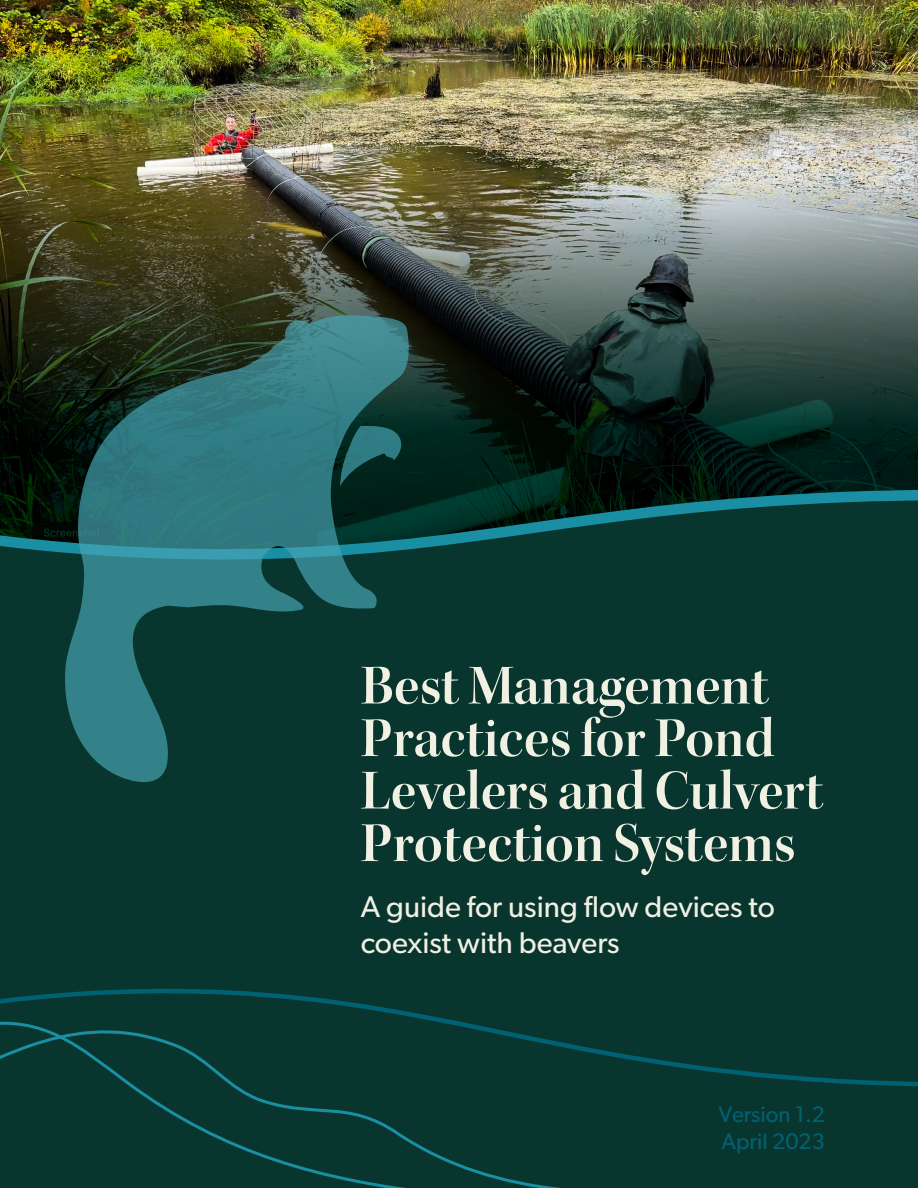
<style>
.page{position:relative;width:918px;height:1188px;background:#fff}
.page>*{position:absolute;margin:0;border:0;box-sizing:border-box;transform-origin:0 0}
.t1{font:57px/52.5px "Kepler Std Semibold Disp";color:#f0f0e3}
.Report_Cover_Subtitl{font:30px/36px "Gibson";color:#f0f0e3}
.Site_Summary_Page_He{font:22.5px "Gibson";color:#006173}
</style>
<div class="page">
<img style="left:0;top:0;width:918px;height:484px">
<div style="left:0;top:484px;width:918px;height:502px;background:#08362e"></div>
<div style="left:0;top:986px;width:918px;height:202px;background:#08362e"></div>
<svg style="left:64px;top:315px;width:346px;height:469px;background:#1f5756"></svg>
<div style="left:0;top:1008px;width:744px;height:180px;background:#08362e"></div>
<div style="left:0;top:1015px;width:443px;height:173px;background:#08362e"></div>
<p class="t1" style="left:361px;top:660px;width:464px">Best Management<br>Practices for Pond<br>Levelers and Culvert<br>Protection Systems</p>
<p class="Report_Cover_Subtitl" style="left:361px;top:888px;width:416px">A guide for using flow devices to coexist with beavers</p>
<p class="Site_Summary_Page_He" style="left:719px;top:1100px;width:108px">Version 1.2</p>
<p class="Site_Summary_Page_He" style="left:722px;top:1127px;width:105px">April 2023</p>
</div>
